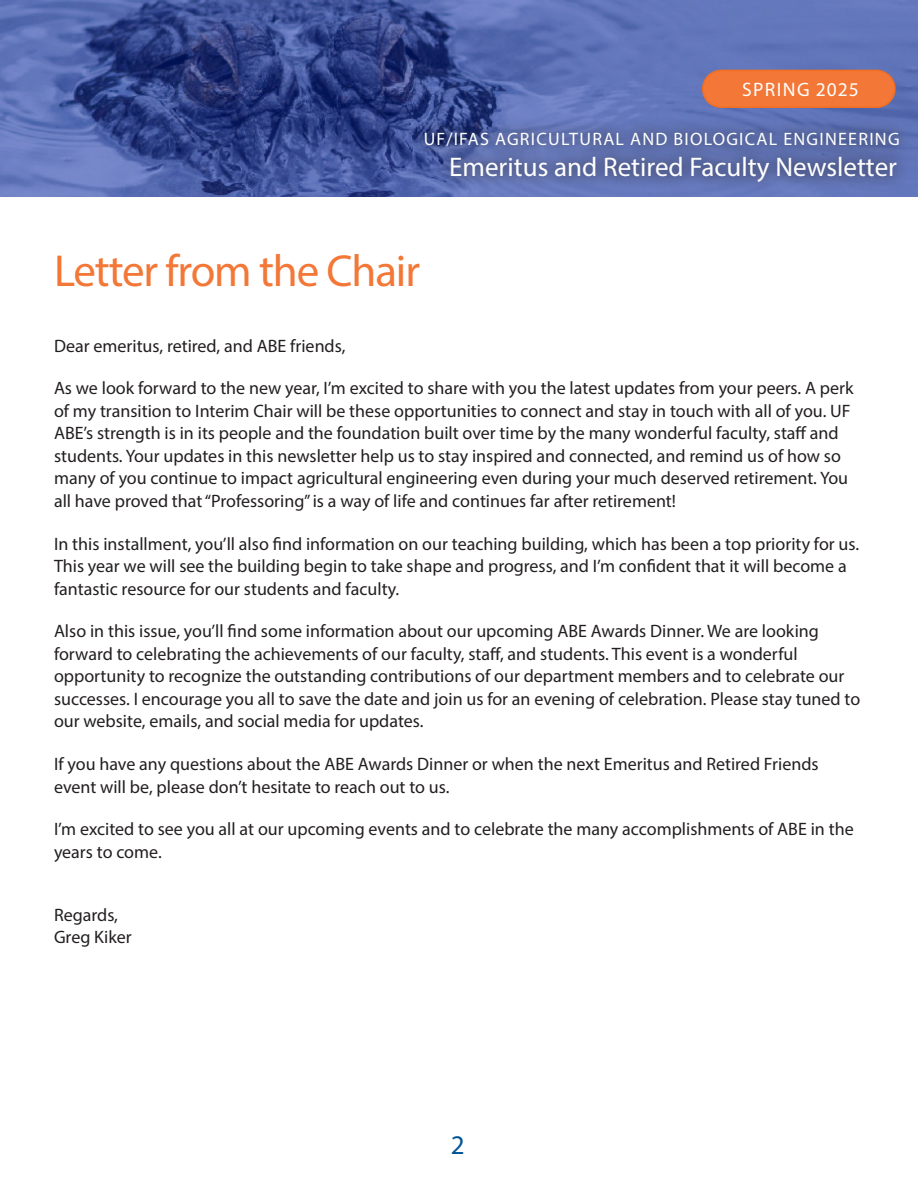
<style>
.page{position:relative;width:918px;height:1188px;background:#fff}
.page>*{position:absolute;margin:0;border:0;box-sizing:border-box;transform-origin:0 0}
.t1{font:45px "Myriad Pro";letter-spacing:-.025em;color:#f37736}
.t2{font:27px "Myriad Pro";color:#fff}
.t3{font:27px "Myriad Pro";color:#005495}
.t4{font:19.5px "Myriad Pro";letter-spacing:.07em;color:#fff}
.t5{font:18px/22.5px "Myriad Pro";color:#231f20}
.t6{font:18px "Myriad Pro";letter-spacing:.07em;color:#fff}
</style>
<div class="page">
<img style="left:0;top:0;width:918px;height:197px">
<div style="left:703px;top:70px;width:192px;height:37px;background:#f37736;border-radius:18px"></div>
<div style="left:702px;top:70px;width:194px;height:38px;border:2px solid #f36e21;border-radius:18px"></div>
<svg style="left:411px;top:118px;width:502px;height:77px;background:#596aa7"></svg>
<p class="t4" style="left:742px;top:77px;width:118px">SPRING 2025</p>
<p class="t6" style="left:424px;top:128px;width:477px">UF/IFAS AGRICULTURAL AND BIOLOGICAL ENGINEERING</p>
<p class="t1" style="left:54px;top:244px;width:368px">Letter from the Chair</p>
<h2 class="t2" style="left:449px;top:150px;width:449px">Emeritus and Retired Faculty Newsletter</h2>
<p class="t5" style="left:54px;top:334px;width:293px">Dear emeritus, retired, and ABE friends,</p>
<p class="t5" style="left:54px;top:377px;width:801px">As we look forward to the new year, I’m excited to share with you the latest updates from your peers. A perk of my transition to Interim Chair will be these opportunities to connect and stay in touch with all of you. UF ABE’s strength is in its people and the foundation built over time by the many wonderful faculty, staff and students. Your updates in this newsletter help us to stay inspired and connected, and remind us of how so many of you continue to impact agricultural engineering even during your much deserved retirement. You all have proved that “Professoring” is a way of life and continues far after retirement!</p>
<p class="t5" style="left:54px;top:532px;width:807px">In this installment, you’ll also find information on our teaching building, which has been a top priority for us.<br>This year we will see the building begin to take shape and progress, and I’m confident that it will become a fantastic resource for our students and faculty.</p>
<p class="t5" style="left:54px;top:620px;width:808px">Also in this issue, you’ll find some information about our upcoming ABE Awards Dinner. We are looking forward to celebrating the achievements of our faculty, staff, and students. This event is a wonderful opportunity to recognize the outstanding contributions of our department members and to celebrate our successes. I encourage you all to save the date and join us for an evening of celebration. Please stay tuned to our website, emails, and social media for updates.</p>
<p class="t5" style="left:54px;top:752px;width:766px">If you have any questions about the ABE Awards Dinner or when the next Emeritus and Retired Friends event will be, please don’t hesitate to reach out to us.</p>
<p class="t5" style="left:54px;top:818px;width:801px">I’m excited to see you all at our upcoming events and to celebrate the many accomplishments of ABE in the years to come.</p>
<p class="t5" style="left:54px;top:903px;width:79px">Regards,<br>Greg Kiker</p>
<h2 class="t3" style="left:451px;top:1129px;width:15px">2</h2>
</div>
